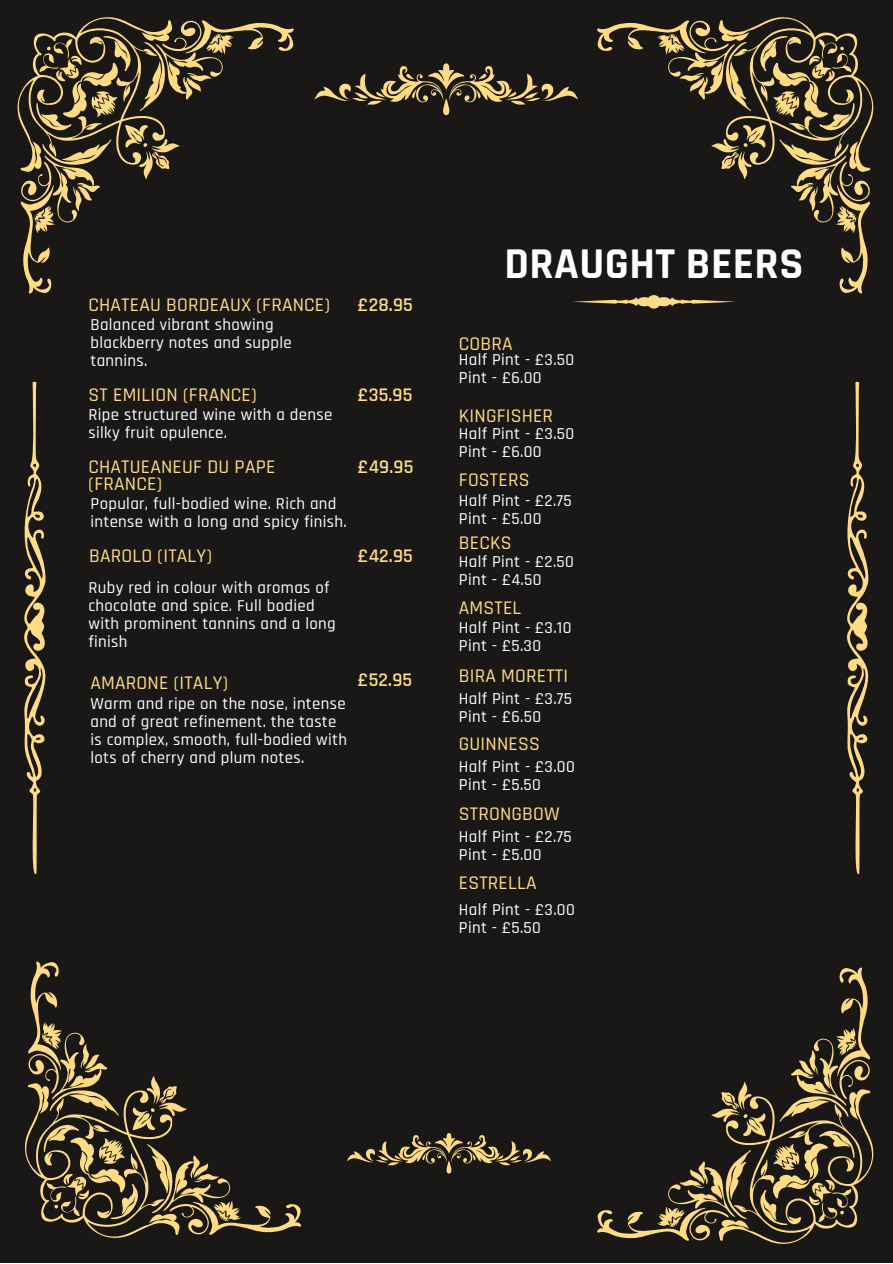
<style>
.page{position:relative;width:893px;height:1264px;background:#fff}
.page>*{position:absolute;margin:0;border:0;box-sizing:border-box;transform-origin:0 0}
.t1{font:700 44.55px "Rajdhani";letter-spacing:.01em;color:#fff}
.t2{font:500 19.5px/16.8px "Rajdhani";letter-spacing:.01em;color:#ffdc83}
.t3{font:600 19.5px "Rajdhani";letter-spacing:.01em;color:#ffdc83}
.t4{font:500 16.8px/18px "Rajdhani";letter-spacing:.02em;color:#fff}
</style>
<div class="page">
<div style="left:0;top:0;width:892px;height:1262px;background:#191817"></div>
<svg style="left:17px;top:17px;width:277px;height:277px"></svg>
<svg style="left:597px;top:17px;width:276px;height:277px"></svg>
<svg style="left:314px;top:63px;width:264px;height:52px"></svg>
<svg style="left:24px;top:381px;width:22px;height:494px"></svg>
<svg style="left:847px;top:381px;width:22px;height:494px"></svg>
<svg style="left:25px;top:961px;width:276px;height:277px"></svg>
<svg style="left:597px;top:967px;width:276px;height:277px"></svg>
<svg style="left:347px;top:1133px;width:204px;height:40px"></svg>
<svg style="left:573px;top:295px;width:162px;height:14px"></svg>
<p class="t2" style="left:88px;top:296px;width:243px">CHATEAU BORDEAUX (FRANCE)</p>
<p class="t3" style="left:358px;top:292px;width:57px">£28.95</p>
<p class="t4" style="left:90px;top:316px;width:203px">Balanced vibrant showing blackberry notes and supple tannins.</p>
<p class="t2" style="left:88px;top:386px;width:170px">ST EMILION (FRANCE)</p>
<p class="t3" style="left:358px;top:382px;width:56px">£35.95</p>
<p class="t4" style="left:88px;top:406px;width:245px">Ripe structured wine with a dense silky fruit opulence.</p>
<p class="t2" style="left:88px;top:458px;width:188px">CHATUEANEUF DU PAPE (FRANCE)</p>
<p class="t3" style="left:358px;top:454px;width:57px">£49.95</p>
<p class="t4" style="left:90px;top:495px;width:258px">Popular, full-bodied wine. Rich and intense with a long and spicy finish.</p>
<p class="t2" style="left:89px;top:548px;width:124px">BAROLO (ITALY)</p>
<p class="t3" style="left:358px;top:543px;width:57px">£42.95</p>
<p class="t4" style="left:88px;top:579px;width:249px">Ruby red in colour with aromas of chocolate and spice. Full bodied with prominent tannins and a long finish</p>
<p class="t2" style="left:90px;top:675px;width:139px">AMARONE (ITALY)</p>
<p class="t3" style="left:358px;top:668px;width:56px">£52.95</p>
<p class="t4" style="left:90px;top:695px;width:258px">Warm and ripe on the nose, intense and of great refinement. the taste is complex, smooth, full-bodied with lots of cherry and plum notes.</p>
<h1 class="t1" style="left:504px;top:237px;width:300px">DRAUGHT BEERS</h1>
<p class="t2" style="left:459px;top:336px;width:55px">COBRA</p>
<p class="t4" style="left:459px;top:351px;width:117px">Half Pint - £3.50<br>Pint - £6.00</p>
<p class="t2" style="left:459px;top:408px;width:96px">KINGFISHER</p>
<p class="t4" style="left:459px;top:425px;width:117px">Half Pint - £3.50<br>Pint - £6.00</p>
<p class="t2" style="left:459px;top:472px;width:72px">FOSTERS</p>
<p class="t4" style="left:459px;top:492px;width:114px">Half Pint - £2.75<br>Pint - £5.00</p>
<p class="t2" style="left:459px;top:535px;width:54px">BECKS</p>
<p class="t4" style="left:459px;top:553px;width:116px">Half Pint - £2.50<br>Pint - £4.50</p>
<p class="t2" style="left:459px;top:599px;width:64px">AMSTEL</p>
<p class="t4" style="left:459px;top:619px;width:114px">Half Pint - £3.10<br>Pint - £5.30</p>
<p class="t2" style="left:459px;top:667px;width:111px">BIRA MORETTI</p>
<p class="t4" style="left:459px;top:690px;width:115px">Half Pint - £3.75<br>Pint - £6.50</p>
<p class="t2" style="left:459px;top:735px;width:82px">GUINNESS</p>
<p class="t4" style="left:459px;top:758px;width:117px">Half Pint - £3.00<br>Pint - £5.50</p>
<p class="t2" style="left:459px;top:806px;width:102px">STRONGBOW</p>
<p class="t4" style="left:459px;top:828px;width:114px">Half Pint - £2.75<br>Pint - £5.00</p>
<p class="t2" style="left:459px;top:874px;width:79px">ESTRELLA</p>
<p class="t4" style="left:459px;top:901px;width:117px">Half Pint - £3.00<br>Pint - £5.50</p>
</div>
